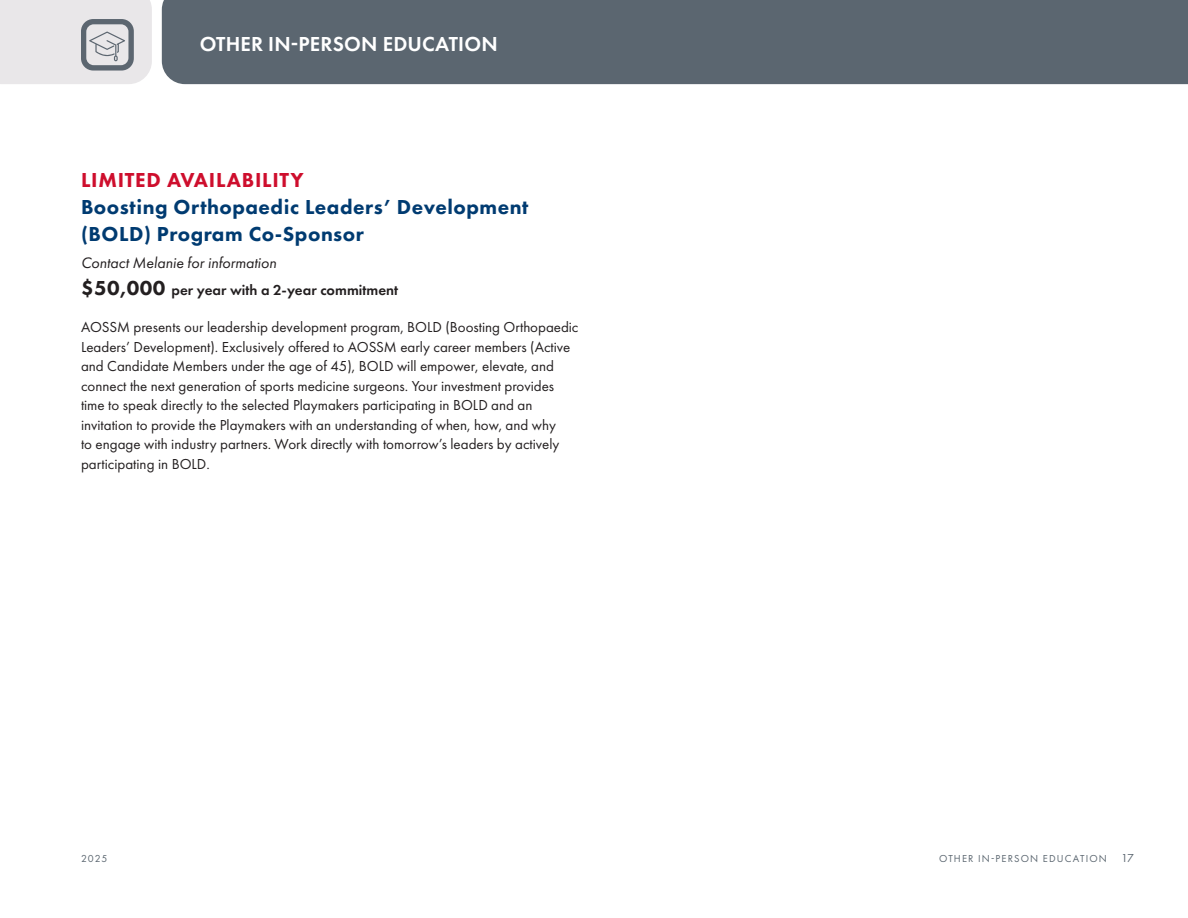
<style>
.page{position:relative;width:1188px;height:918px;background:#fff}
.page>*{position:absolute;margin:0;border:0;box-sizing:border-box;transform-origin:0 0}
.Headline{font:800 21px/27px "Futura PT";letter-spacing:.025em;color:#003b71}
.TableofContents{font:600 21px "Futura PT";letter-spacing:.01em;color:#fff}
.Headline-2{font:800 21px "Futura PT";letter-spacing:.035em;color:#ce0e2d}
.Body_copy{font:italic 15.75px "Futura PT";color:#231f20}
.Headline-3{font:15px/19.5px "Futura PT";color:#231f20}
.Headline-4{font:600 15px "Futura PT";color:#231f20}
.t1{font:12px "Futura PT";color:#5b6670}
.Contents{font:10.5px "Futura PT";letter-spacing:.11em;color:#5b6670}
.s1{font-weight:800;font-size:21px}
</style>
<div class="page">
<div style="left:162px;top:0;width:1026px;height:84px;background:#5b6670"></div>
<svg style="left:0;top:0;width:152px;height:84px;background:#dddcde"></svg>
<p class="TableofContents" style="left:200px;top:30px;width:299px">OTHER IN-PERSON EDUCATION</p>
<p class="Headline-2" style="left:81px;top:167px;width:224px">LIMITED AVAILABILITY</p>
<p class="Headline" style="left:81px;top:193px;width:449px">Boosting Orthopaedic Leaders’ Development (BOLD) Program Co-Sponsor</p>
<p class="Body_copy" style="left:81px;top:253px;width:197px">Contact Melanie for information</p>
<p class="Headline-4" style="left:81px;top:280px;width:319px"><span class="s1">$50,000</span> per year with a 2-year commitment</p>
<p class="Headline-3" style="left:81px;top:317px;width:499px">AOSSM presents our leadership development program, BOLD (Boosting Orthopaedic Leaders’ Development). Exclusively offered to AOSSM early career members (Active and Candidate Members under the age of 45), BOLD will empower, elevate, and connect the next generation of sports medicine surgeons. Your investment provides time to speak directly to the selected Playmakers participating in BOLD and an invitation to provide the Playmakers with an understanding of when, how, and why<br>to engage with industry partners. Work directly with tomorrow’s leaders by actively participating in BOLD.</p>
<p class="Contents" style="left:81px;top:853px;width:28px">2025</p>
<p class="Contents" style="left:939px;top:853px;width:169px">OTHER IN-PERSON EDUCATION</p>
<p class="t1" style="left:1121px;top:851px;width:14px">17</p>
</div>
